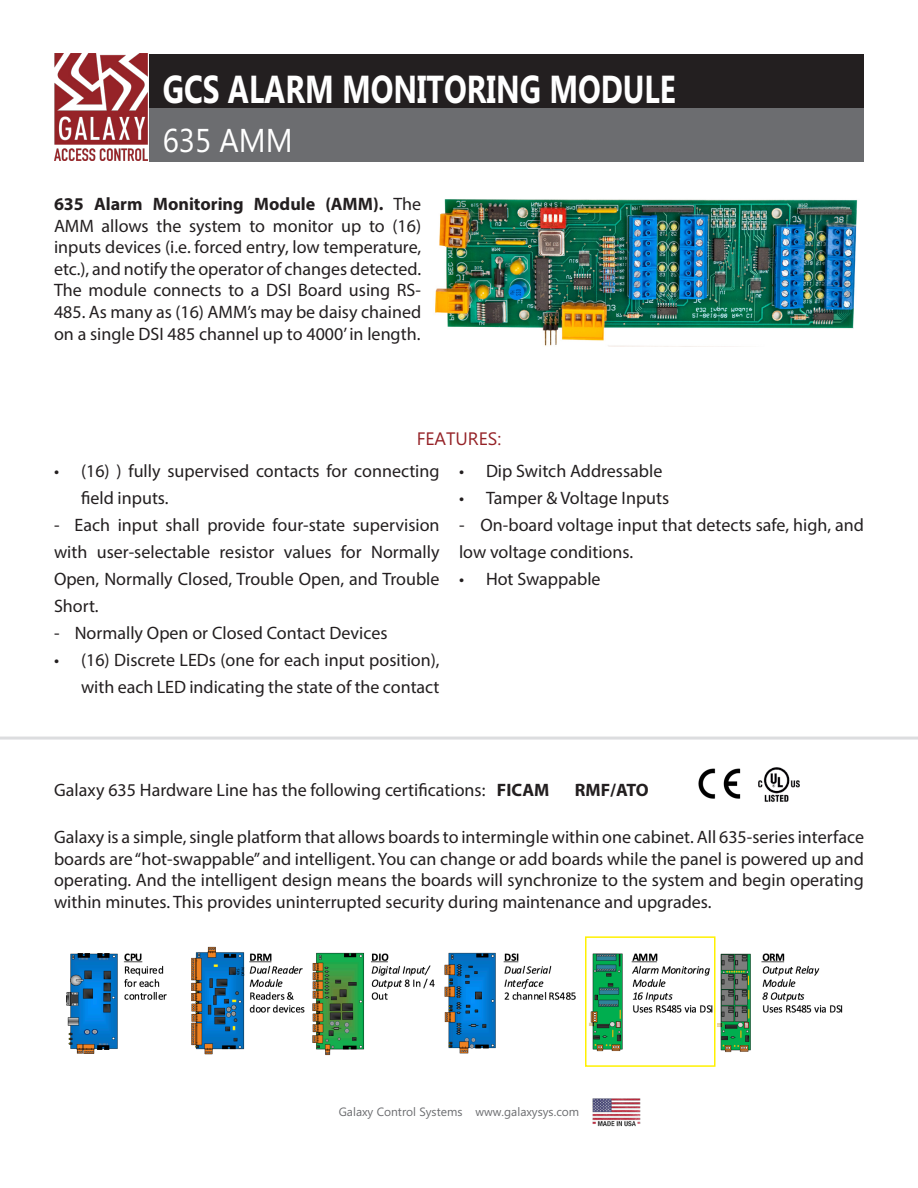
<style>
.page{position:relative;width:918px;height:1188px;background:#fff}
.page>*{position:absolute;margin:0;border:0;box-sizing:border-box;transform-origin:0 0}
.t1{font:700 39px "Microsoft Phags Pa";color:#fff;scale:.77 1}
.t2{font:33px "Microsoft Phags Pa";color:#fff;scale:.91 1}
.t3{font:18px/21.6px "Myriad Pro";color:#231f20;text-align:justify}
.t4{font:18px "Microsoft Phags Pa";color:#952227}
.t5{font:700 18px "Myriad Pro";letter-spacing:-.015em;color:#231f20}
.t6{font:12px "Microsoft Phags Pa";color:#6c6d70}
.s1{font-weight:700}
</style>
<div class="page">
<div style="left:149px;top:108px;width:715px;height:53px;background:#6c6d70"></div>
<div style="left:149px;top:55px;width:715px;height:53px;background:#231f20"></div>
<img style="left:54px;top:54px;width:94px;height:107px">
<hr style="left:0;top:737px;width:918px;height:3px;background:#dcdddf">
<img style="left:592px;top:1098px;width:49px;height:29px">
<img style="left:66px;top:946px;width:777px;height:110px">
<div style="left:585px;top:936px;width:131px;height:131px;border:2px solid #fff101"></div>
<img style="left:435px;top:199px;width:423px;height:147px">
<img style="left:758px;top:767px;width:42px;height:35px">
<img style="left:698px;top:768px;width:43px;height:31px">
<p class="t1" style="left:163px;top:62px;width:668px">GCS ALARM MONITORING MODULE</p>
<p class="t2" style="left:163px;top:118px;width:144px">635 AMM</p>
<p class="t3" style="left:54px;top:193px;width:369px"><span class="s1">635 Alarm Monitoring Module (AMM).</span> The AMM allows the system to monitor up to (16) inputs devices (i.e. forced entry, low temperature, etc.), and notify the operator of changes detected.<br>The module connects to a DSI Board using RS-485. As many as (16) AMM’s may be daisy chained on a single DSI 485 channel up to 4000’ in length.</p>
<p class="t4" style="left:417px;top:427px;width:86px">FEATURES:</p>
<p class="t3" style="left:81px;top:457px;width:360px;line-height:27px;text-indent:-27px">• (16) ) fully supervised contacts for connecting field inputs.</p>
<p class="t3" style="left:54px;top:511px;width:387px;line-height:27px">- Each input shall provide four-state supervision with user-selectable resistor values for Normally Open, Normally Closed, Trouble Open, and Trouble Short.</p>
<p class="t3" style="left:54px;top:622px;width:335px">- Normally Open or Closed Contact Devices</p>
<p class="t3" style="left:54px;top:646px;width:387px;line-height:27px;text-align:right">• (16) Discrete LEDs (one for each input position), with each LED indicating the state of the contact</p>
<p class="t3" style="left:459px;top:460px;width:205px">• Dip Switch Addressable</p>
<p class="t3" style="left:459px;top:487px;width:212px">• Tamper &amp; Voltage Inputs</p>
<p class="t3" style="left:459px;top:511px;width:406px;line-height:27px">- On-board voltage input that detects safe, high, and low voltage conditions.</p>
<p class="t3" style="left:459px;top:568px;width:143px">• Hot Swappable</p>
<p class="t3" style="left:54px;top:778px;width:497px">Galaxy 635 Hardware Line has the following certifications: <span class="s1">FICAM</span></p>
<p class="t5" style="left:575px;top:778px;width:75px">RMF/ATO</p>
<p class="t3" style="left:54px;top:826px;width:812px">Galaxy is a simple, single platform that allows boards to intermingle within one cabinet. All 635-series interface boards are “hot-swappable” and intelligent. You can change or add boards while the panel is powered up and operating. And the intelligent design means the boards will synchronize to the system and begin operating within minutes. This provides uninterrupted security during maintenance and upgrades.</p>
<p class="t6" style="left:339px;top:1103px;width:242px">Galaxy Control Systems www.galaxysys.com</p>
</div>
